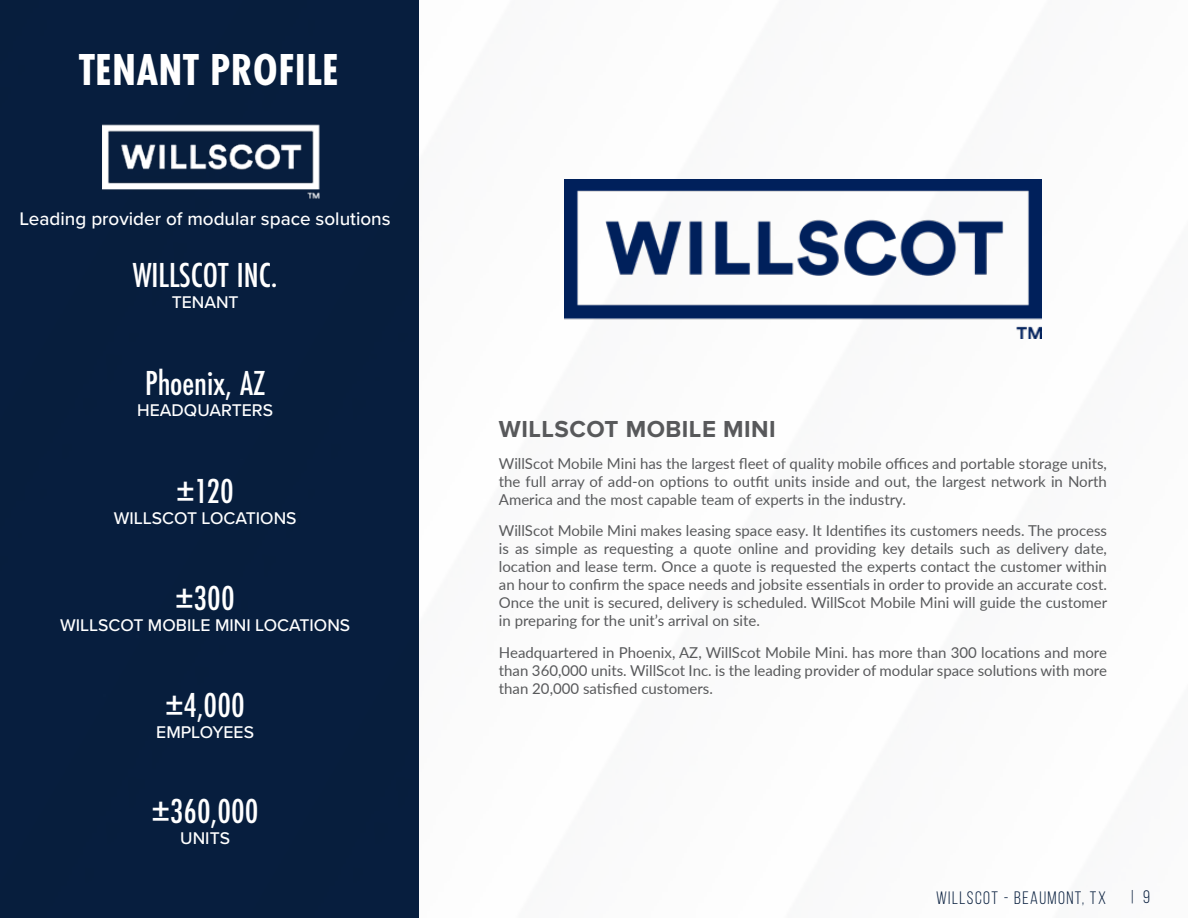
<style>
.page{position:relative;width:1188px;height:918px;background:#fff}
.page>*{position:absolute;margin:0;border:0;box-sizing:border-box;transform-origin:0 0}
.t1{font:700 46.5px "Futura PT Cond";letter-spacing:.01em;color:#fff}
.t2{font:500 36px "Futura PT Cond";color:#fff}
.t3{font:700 24px "Proxima Nova";letter-spacing:.02em;color:#58595b}
.t4{font:500 18.9px "Proxima Nova";color:#fff}
.t5{font:18px "Bebas Neue";letter-spacing:.08em;color:#081f3f}
.t6{font:500 17.55px "Proxima Nova";color:#fff}
.t7{font:15px/18px "Lato";color:#58595b;text-align:justify}
</style>
<div class="page">
<img style="left:0;top:0;width:1042px;height:918px">
<img style="left:564px;top:179px;width:477px;height:159px">
<img style="left:102px;top:122px;width:217px;height:79px">
<h1 class="t1" style="left:79px;top:42px;width:261px">TENANT PROFILE</h1>
<p class="t4" style="left:20px;top:205px;width:373px">Leading provider of modular space solutions</p>
<h2 class="t2" style="left:133px;top:254px;width:146px">WILLSCOT INC.</h2>
<p class="t6" style="left:172px;top:289px;width:68px">TENANT</p>
<h2 class="t2" style="left:145px;top:362px;width:122px">Phoenix, AZ</h2>
<p class="t6" style="left:137px;top:397px;width:137px">HEADQUARTERS</p>
<h2 class="t2" style="left:177px;top:469px;width:59px">±120</h2>
<p class="t6" style="left:114px;top:505px;width:184px">WILLSCOT LOCATIONS</p>
<h2 class="t2" style="left:176px;top:577px;width:61px">±300</h2>
<p class="t6" style="left:60px;top:612px;width:292px">WILLSCOT MOBILE MINI LOCATIONS</p>
<h2 class="t2" style="left:166px;top:684px;width:81px">±4,000</h2>
<p class="t6" style="left:156px;top:719px;width:99px">EMPLOYEES</p>
<h2 class="t2" style="left:152px;top:790px;width:108px">±360,000</h2>
<p class="t6" style="left:180px;top:825px;width:51px">UNITS</p>
<h3 class="t3" style="left:499px;top:415px;width:278px">WILLSCOT MOBILE MINI</h3>
<p class="t7" style="left:499px;top:454px;width:610px">WillScot Mobile Mini has the largest fleet of quality mobile offices and portable storage units, the full array of add-on options to outfit units inside and out, the largest network in North America and the most capable team of experts in the industry.</p>
<p class="t7" style="left:499px;top:521px;width:610px">WillScot Mobile Mini makes leasing space easy. It Identifies its customers needs. The process is as simple as requesting a quote online and providing key details such as delivery date, location and lease term. Once a quote is requested the experts contact the customer within an hour to confirm the space needs and jobsite essentials in order to provide an accurate cost.<br>Once the unit is secured, delivery is scheduled. WillScot Mobile Mini will guide the customer in preparing for the unit’s arrival on site.</p>
<p class="t7" style="left:499px;top:643px;width:610px">Headquartered in Phoenix, AZ, WillScot Mobile Mini. has more than 300 locations and more than 360,000 units. WillScot Inc. is the leading provider of modular space solutions with more than 20,000 satisfied customers.</p>
<p class="t5" style="left:936px;top:889px;width:171px">WILLSCOT - BEAUMONT, TX</p>
<p class="t5" style="left:1130px;top:887px;width:21px">| 9</p>
</div>
